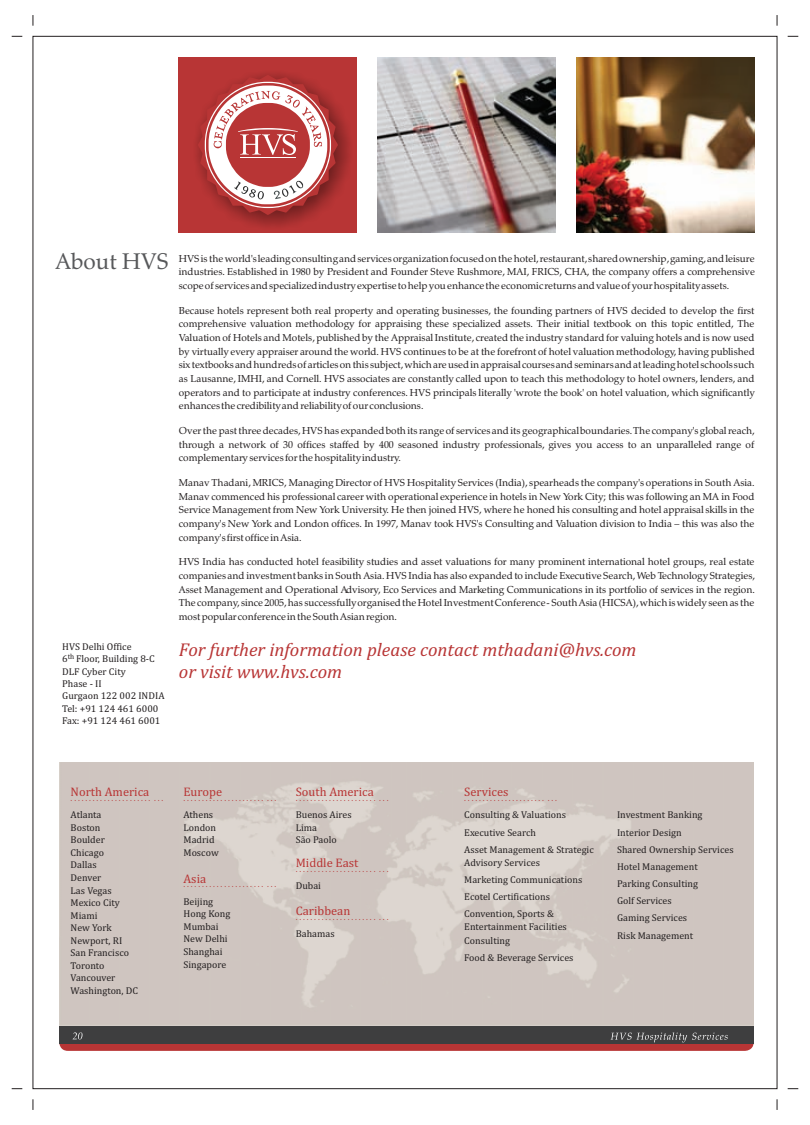
<style>
.page{position:relative;width:810px;height:1125px;background:#fff}
.page>*{position:absolute;margin:0;border:0;box-sizing:border-box;transform-origin:0 0}
.t1{font:22.5px "Zapf Calligraphic 801 BT";color:#57585a}
.t2{font:italic 18.75px/22px "Cambria";color:#b83535}
.t3{font:12.5px "Cambria";color:#b83535}
.t4{font:10px/13.6px "Zapf Calligraphic 801 BT";color:#231f20;text-align:justify}
.t5{font:10px/12.5px "Cambria";color:#231f20}
.t6{font:10px "Zapf Calligraphic 801 BT";color:#b83535;scale:.75 1}
.t7{font:7.5px "Cambria";color:#231f20}
</style>
<div class="page">
<div style="left:179px;top:57px;width:178px;height:176px;background:#b83535"></div>
<img style="left:377px;top:57px;width:179px;height:176px">
<img style="left:576px;top:57px;width:178px;height:176px">
<div style="left:59px;top:1032px;width:695px;height:19px;background:#b83535;border-radius:9px"></div>
<div style="left:59px;top:1026px;width:695px;height:18px;background:#3e3e3f"></div>
<svg style="left:611px;top:1032px;width:117px;height:10px"></svg>
<svg style="left:73px;top:1032px;width:9px;height:7px"></svg>
<div style="left:192px;top:70px;width:161px;height:161px;background:#231f20;opacity:.49"></div>
<svg style="left:198px;top:75px;width:140px;height:140px"></svg>
<h1 class="t1" style="left:56px;top:252px;width:115px">About HVS</h1>
<p class="t5" style="left:62px;top:641px;width:71px">HVS Delhi Office</p>
<p class="t7" style="left:68px;top:654px;width:8px">th</p>
<p class="t5" style="left:62px;top:653px;width:104px">6<br>DLF Cyber City<br>Phase - II<br>Gurgaon 122 002 INDIA<br>Tel: +91 124 461 6000<br>Fax: +91 124 461 6001</p>
<p class="t5" style="left:76px;top:653px;width:80px">Floor, Building 8-C</p>
<p class="t4" style="left:179px;top:252px;width:578px">HVS is the world's leading consulting and services organization focused on the hotel, restaurant, shared ownership, gaming, and leisure industries. Established in 1980 by President and Founder Steve Rushmore, MAI, FRICS, CHA, the company offers a comprehensive scope of services and specialized industry expertise to help you enhance the economic returns and value of your hospitality assets.</p>
<p class="t4" style="left:179px;top:304px;width:578px">Because hotels represent both real property and operating businesses, the founding partners of HVS decided to develop the first comprehensive valuation methodology for appraising these specialized assets. Their initial textbook on this topic entitled, The Valuation of Hotels and Motels, published by the Appraisal Institute, created the industry standard for valuing hotels and is now used by virtually every appraiser around the world. HVS continues to be at the forefront of hotel valuation methodology, having published six textbooks and hundreds of articles on this subject, which are used in appraisal courses and seminars and at leading hotel schools such as Lausanne, IMHI, and Cornell. HVS associates are constantly called upon to teach this methodology to hotel owners, lenders, and operators and to participate at industry conferences. HVS principals literally 'wrote the book' on hotel valuation, which significantly enhances the credibility and reliability of our conclusions.</p>
<p class="t4" style="left:179px;top:425px;width:577px">Over the past three decades, HVS has expanded both its range of services and its geographical boundaries. The company's global reach, through a network of 30 offices staffed by 400 seasoned industry professionals, gives you access to an unparalleled range of complementary services for the hospitality industry.</p>
<p class="t4" style="left:179px;top:477px;width:577px">Manav Thadani, MRICS, Managing Director of HVS Hospitality Services (India), spearheads the company's operations in South Asia.<br>Manav commenced his professional career with operational experience in hotels in New York City; this was following an MA in Food Service Management from New York University. He then joined HVS, where he honed his consulting and hotel appraisal skills in the company's New York and London offices. In 1997, Manav took HVS's Consulting and Valuation division to India – this was also the company's first office in Asia.</p>
<p class="t4" style="left:179px;top:556px;width:578px">HVS India has conducted hotel feasibility studies and asset valuations for many prominent international hotel groups, real estate companies and investment banks in South Asia. HVS India has also expanded to include Executive Search, Web Technology Strategies, Asset Management and Operational Advisory, Eco Services and Marketing Communications in its portfolio of services in the region.<br>The company, since 2005, has successfully organised the Hotel Investment Conference - South Asia (HICSA), which is widely seen as the most popular conference in the South Asian region.</p>
<h2 class="t2" style="left:179px;top:640px;width:459px">For further information please contact mthadani@hvs.com or visit www.hvs.com</h2>
<p class="t3" style="left:71px;top:787px;width:80px">North America</p>
<p class="t6" style="left:71px;top:793px;width:125px">. . . . . . . . . . . . . . . . . . . . . . . . .</p>
<p class="t5" style="left:71px;top:809px;width:69px">Atlanta<br>Boston<br>Boulder<br>Chicago<br>Dallas<br>Denver<br>Las Vegas<br>Mexico City<br>Miami<br>New York<br>Newport, RI<br>San Francisco<br>Toronto<br>Vancouver<br>Washington, DC</p>
<p class="t3" style="left:184px;top:787px;width:40px">Europe</p>
<p class="t6" style="left:184px;top:793px;width:125px">. . . . . . . . . . . . . . . . . . . . . . . . .</p>
<p class="t5" style="left:184px;top:809px;width:37px">Athens<br>London<br>Madrid<br>Moscow</p>
<p class="t3" style="left:184px;top:873px;width:24px">Asia</p>
<p class="t6" style="left:184px;top:880px;width:125px">. . . . . . . . . . . . . . . . . . . . . . . . .</p>
<p class="t5" style="left:184px;top:896px;width:48px">Beijing<br>Hong Kong<br>Mumbai<br>New Delhi<br>Shanghai<br>Singapore</p>
<p class="t3" style="left:296px;top:787px;width:80px">South America</p>
<p class="t6" style="left:296px;top:793px;width:125px">. . . . . . . . . . . . . . . . . . . . . . . . .</p>
<p class="t5" style="left:296px;top:809px;width:58px">Buenos Aires<br>Lima<br>São Paolo</p>
<p class="t3" style="left:296px;top:857px;width:64px">Middle East</p>
<p class="t6" style="left:296px;top:864px;width:125px">. . . . . . . . . . . . . . . . . . . . . . . . .</p>
<p class="t5" style="left:296px;top:880px;width:27px">Dubai</p>
<p class="t3" style="left:296px;top:905px;width:56px">Caribbean</p>
<p class="t6" style="left:296px;top:912px;width:125px">. . . . . . . . . . . . . . . . . . . . . . . . .</p>
<p class="t5" style="left:296px;top:928px;width:40px">Bahamas</p>
<p class="t3" style="left:464px;top:787px;width:46px">Services</p>
<p class="t6" style="left:464px;top:793px;width:125px">. . . . . . . . . . . . . . . . . . . . . . . . .</p>
<p class="t5" style="left:464px;top:809px;width:103px">Consulting &amp; Valuations</p>
<p class="t5" style="left:464px;top:824px;width:131px;line-height:17.2px">Executive Search<br>Asset Management &amp; Strategic</p>
<p class="t5" style="left:464px;top:854px;width:120px;line-height:17.1px">Advisory Services<br>Marketing Communications<br>Ecotel Certifications<br>Convention, Sports &amp;</p>
<p class="t5" style="left:464px;top:921px;width:104px;line-height:13.2px">Entertainment Facilities<br>Consulting</p>
<p class="t5" style="left:464px;top:952px;width:111px">Food &amp; Beverage Services</p>
<p class="t5" style="left:617px;top:807px;width:118px;line-height:17.2px">Investment Banking<br>Interior Design<br>Shared Ownership Services<br>Hotel Management<br>Parking Consulting<br>Golf Services<br>Gaming Services<br>Risk Management</p>
</div>
